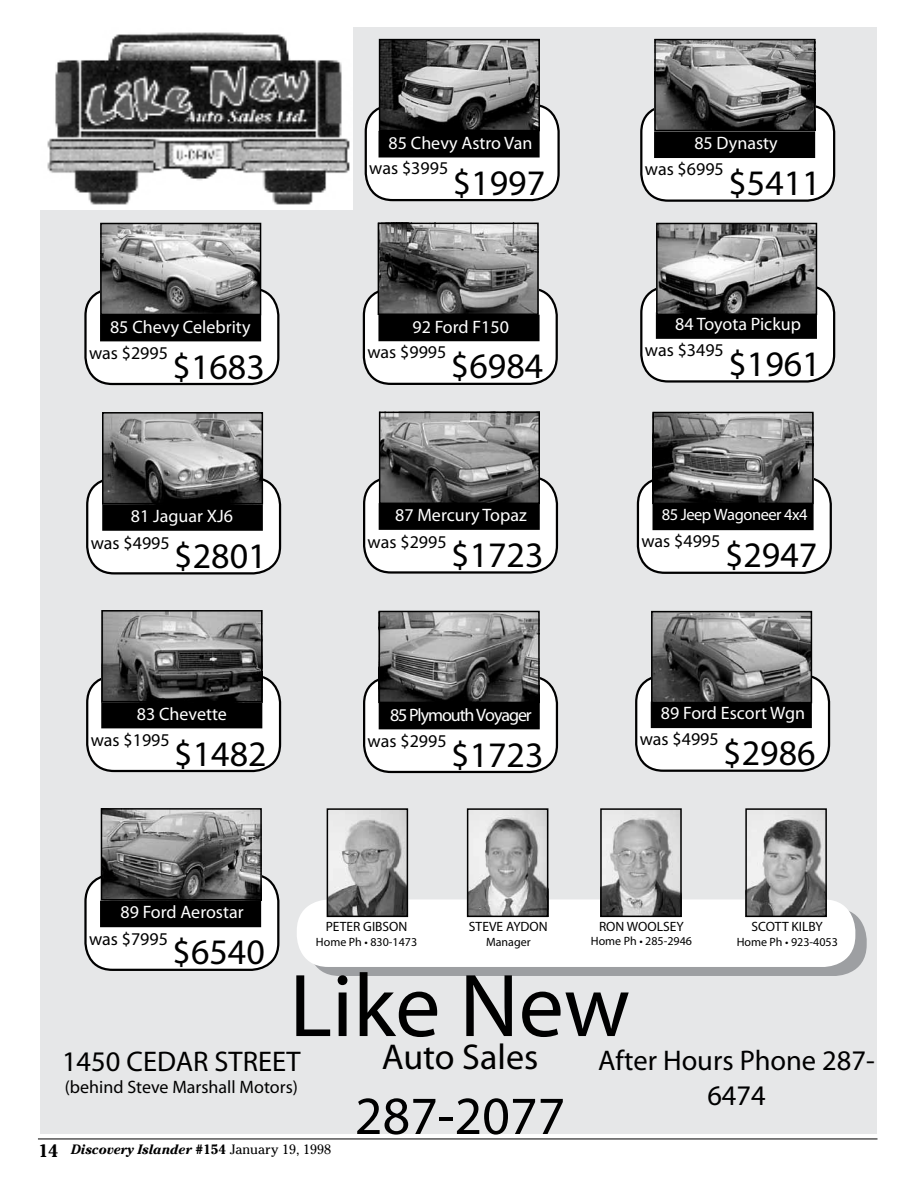
<style>
.page{position:relative;width:918px;height:1188px;background:#fff}
.page>*{position:absolute;margin:0;border:0;box-sizing:border-box;transform-origin:0 0}
.t1{font:90px "Myriad Pro";color:#000}
.t2{font:54px "Myriad Pro";color:#000}
.t3{font:36px "Myriad Pro";color:#000}
.t4{font:28.5px/34.2px "Myriad Pro";color:#000;text-align:center}
.t5{font:18px "Myriad Pro";color:#fff}
.t6{font:18px "Myriad Pro";color:#000}
.t7{font:18px "Myriad Pro";letter-spacing:-.06em;color:#fff}
.t8{font:16.5px "Myriad Pro";letter-spacing:-.03em;color:#fff}
.t9{font:13.5px "Myriad Pro";color:#000}
.t10{font:italic 700 13.5px "Cheltenham";letter-spacing:-.01em;color:#000}
.t11{font:12px "Myriad Pro";color:#000}
.s1{font-style:normal;font-size:18px}
.s2{font-style:normal}
.s3{font-weight:400;font-style:normal}
</style>
<div class="page">
<hr style="left:38px;top:1139px;width:840px;height:1px;background:#000">
<div style="left:40px;top:27px;width:838px;height:1107px;background:#e6e7e8"></div>
<div style="left:308px;top:908px;width:559px;height:68px;background:#9d9fa2;border-radius:32px"></div>
<div style="left:366px;top:105px;width:193px;height:95px;background:#fff;border-radius:27px"></div>
<div style="left:365px;top:104px;width:195px;height:97px;border:2px solid #000;border-radius:27px"></div>
<div style="left:380px;top:132px;width:158px;height:24px;background:#000"></div>
<div style="left:379px;top:131px;width:161px;height:27px;border:2px solid #000"></div>
<img style="left:382px;top:42px;width:155px;height:86px">
<div style="left:379px;top:39px;width:161px;height:92px;border:2px solid #000"></div>
<div style="left:87px;top:676px;width:193px;height:95px;background:#fff;border-radius:27px"></div>
<div style="left:86px;top:675px;width:195px;height:97px;border:2px solid #000;border-radius:27px"></div>
<div style="left:102px;top:703px;width:159px;height:24px;background:#000"></div>
<div style="left:101px;top:702px;width:161px;height:26px;border:2px solid #000"></div>
<img style="left:104px;top:613px;width:155px;height:86px">
<div style="left:101px;top:610px;width:161px;height:92px;border:2px solid #000"></div>
<div style="left:641px;top:105px;width:193px;height:96px;background:#fff;border-radius:27px"></div>
<div style="left:640px;top:104px;width:195px;height:98px;border:2px solid #000;border-radius:27px"></div>
<div style="left:655px;top:133px;width:159px;height:24px;background:#000"></div>
<div style="left:654px;top:131px;width:161px;height:27px;border:2px solid #000"></div>
<img style="left:657px;top:42px;width:155px;height:86px">
<div style="left:654px;top:39px;width:161px;height:92px;border:2px solid #000"></div>
<div style="left:87px;top:478px;width:193px;height:95px;background:#fff;border-radius:27px"></div>
<div style="left:86px;top:477px;width:195px;height:97px;border:2px solid #000;border-radius:27px"></div>
<div style="left:103px;top:505px;width:159px;height:25px;background:#000"></div>
<div style="left:102px;top:504px;width:161px;height:27px;border:2px solid #000"></div>
<img style="left:105px;top:415px;width:155px;height:86px">
<div style="left:102px;top:412px;width:161px;height:92px;border:2px solid #000"></div>
<div style="left:86px;top:289px;width:192px;height:95px;background:#fff;border-radius:27px"></div>
<div style="left:84px;top:288px;width:195px;height:97px;border:2px solid #000;border-radius:27px"></div>
<div style="left:101px;top:316px;width:159px;height:24px;background:#000"></div>
<div style="left:100px;top:315px;width:161px;height:26px;border:2px solid #000"></div>
<img style="left:103px;top:226px;width:155px;height:86px">
<div style="left:100px;top:223px;width:161px;height:92px;border:2px solid #000"></div>
<div style="left:636px;top:675px;width:193px;height:96px;background:#fff;border-radius:27px"></div>
<div style="left:635px;top:674px;width:195px;height:98px;border:2px solid #000;border-radius:27px"></div>
<div style="left:652px;top:703px;width:159px;height:24px;background:#000"></div>
<div style="left:651px;top:702px;width:161px;height:26px;border:2px solid #000"></div>
<img style="left:654px;top:614px;width:155px;height:86px">
<div style="left:651px;top:611px;width:161px;height:92px;border:2px solid #000"></div>
<div style="left:86px;top:875px;width:192px;height:95px;background:#fff;border-radius:27px"></div>
<div style="left:84px;top:873px;width:195px;height:98px;border:2px solid #000;border-radius:27px"></div>
<div style="left:101px;top:902px;width:159px;height:24px;background:#000"></div>
<div style="left:100px;top:901px;width:161px;height:26px;border:2px solid #000"></div>
<img style="left:104px;top:811px;width:155px;height:87px">
<div style="left:101px;top:808px;width:161px;height:93px;border:2px solid #000"></div>
<div style="left:364px;top:289px;width:193px;height:95px;background:#fff;border-radius:27px"></div>
<div style="left:363px;top:287px;width:195px;height:98px;border:2px solid #000;border-radius:27px"></div>
<div style="left:380px;top:316px;width:158px;height:24px;background:#000"></div>
<div style="left:378px;top:315px;width:162px;height:26px;border:2px solid #000"></div>
<img style="left:381px;top:226px;width:155px;height:86px">
<div style="left:378px;top:223px;width:161px;height:92px;border:2px solid #000"></div>
<div style="left:364px;top:477px;width:193px;height:95px;background:#fff;border-radius:27px"></div>
<div style="left:363px;top:476px;width:195px;height:98px;border:2px solid #000;border-radius:27px"></div>
<div style="left:380px;top:504px;width:159px;height:25px;background:#000"></div>
<div style="left:379px;top:503px;width:161px;height:27px;border:2px solid #000"></div>
<img style="left:382px;top:415px;width:155px;height:86px">
<div style="left:379px;top:412px;width:161px;height:92px;border:2px solid #000"></div>
<div style="left:364px;top:677px;width:193px;height:95px;background:#fff;border-radius:27px"></div>
<div style="left:363px;top:676px;width:195px;height:97px;border:2px solid #000;border-radius:27px"></div>
<div style="left:380px;top:704px;width:159px;height:24px;background:#000"></div>
<div style="left:379px;top:703px;width:161px;height:26px;border:2px solid #000"></div>
<img style="left:382px;top:614px;width:155px;height:86px">
<div style="left:379px;top:611px;width:161px;height:92px;border:2px solid #000"></div>
<div style="left:638px;top:478px;width:193px;height:95px;background:#fff;border-radius:27px"></div>
<div style="left:637px;top:476px;width:195px;height:98px;border:2px solid #000;border-radius:27px"></div>
<div style="left:654px;top:505px;width:158px;height:24px;background:#000"></div>
<div style="left:652px;top:504px;width:162px;height:26px;border:2px solid #000"></div>
<img style="left:655px;top:415px;width:156px;height:86px">
<div style="left:652px;top:412px;width:162px;height:92px;border:2px solid #000"></div>
<div style="left:641px;top:286px;width:193px;height:95px;background:#fff;border-radius:27px"></div>
<div style="left:640px;top:285px;width:195px;height:98px;border:2px solid #000;border-radius:27px"></div>
<div style="left:657px;top:313px;width:159px;height:25px;background:#000"></div>
<div style="left:656px;top:312px;width:161px;height:27px;border:2px solid #000"></div>
<img style="left:659px;top:226px;width:155px;height:86px">
<div style="left:656px;top:223px;width:161px;height:92px;border:2px solid #000"></div>
<div style="left:297px;top:899px;width:558px;height:68px;background:#fff;border-radius:32px"></div>
<img style="left:41px;top:27px;width:312px;height:182px">
<img style="left:330px;top:811px;width:75px;height:103px">
<div style="left:327px;top:808px;width:81px;height:109px;border:2px solid #000"></div>
<img style="left:603px;top:811px;width:76px;height:103px">
<div style="left:600px;top:808px;width:82px;height:109px;border:2px solid #000"></div>
<img style="left:748px;top:811px;width:76px;height:103px">
<div style="left:745px;top:808px;width:82px;height:109px;border:2px solid #000"></div>
<img style="left:470px;top:811px;width:75px;height:103px">
<div style="left:467px;top:808px;width:81px;height:109px;border:2px solid #000"></div>
<p class="t5" style="left:389px;top:132px;width:145px">85 Chevy Astro Van</p>
<p class="t5" style="left:694px;top:132px;width:85px">85 Dynasty</p>
<p class="t6" style="left:369px;top:157px;width:80px">was $3995</p>
<h3 class="t3" style="left:453px;top:160px;width:94px">$1997</h3>
<p class="t6" style="left:645px;top:158px;width:80px">was $6995</p>
<h3 class="t3" style="left:728px;top:161px;width:94px">$5411</h3>
<p class="t5" style="left:110px;top:316px;width:142px">85 Chevy Celebrity</p>
<p class="t5" style="left:412px;top:315px;width:98px">92 Ford F150</p>
<p class="t5" style="left:675px;top:313px;width:127px">84 Toyota Pickup</p>
<p class="t6" style="left:89px;top:342px;width:80px">was $2995</p>
<h3 class="t3" style="left:173px;top:344px;width:94px">$1683</h3>
<p class="t6" style="left:367px;top:341px;width:80px">was $9995</p>
<h3 class="t3" style="left:451px;top:344px;width:94px">$6984</h3>
<p class="t6" style="left:645px;top:338px;width:80px">was $3495</p>
<h3 class="t3" style="left:728px;top:342px;width:94px">$1961</h3>
<p class="t5" style="left:131px;top:505px;width:104px">81 Jaguar XJ6</p>
<p class="t5" style="left:395px;top:504px;width:133px">87 Mercury Topaz</p>
<p class="t8" style="left:662px;top:505px;width:147px">85 Jeep Wagoneer 4x4</p>
<p class="t6" style="left:91px;top:531px;width:80px">was $4995</p>
<h3 class="t3" style="left:174px;top:534px;width:94px">$2801</h3>
<p class="t6" style="left:368px;top:531px;width:80px">was $2995</p>
<h3 class="t3" style="left:451px;top:533px;width:94px">$1723</h3>
<p class="t6" style="left:641px;top:530px;width:80px">was $4995</p>
<h3 class="t3" style="left:725px;top:533px;width:94px">$2947</h3>
<p class="t5" style="left:137px;top:703px;width:92px">83 Chevette</p>
<p class="t7" style="left:390px;top:703px;width:143px">85 Plymouth Voyager</p>
<p class="t5" style="left:661px;top:702px;width:146px">89 Ford Escort Wgn</p>
<p class="t6" style="left:91px;top:729px;width:80px">was $1995</p>
<h3 class="t3" style="left:174px;top:731px;width:94px">$1482</h3>
<p class="t6" style="left:368px;top:730px;width:80px">was $2995</p>
<h3 class="t3" style="left:451px;top:732px;width:94px">$1723</h3>
<p class="t6" style="left:640px;top:728px;width:80px">was $4995</p>
<h3 class="t3" style="left:723px;top:731px;width:94px">$2986</h3>
<p class="t5" style="left:120px;top:901px;width:125px">89 Ford Aerostar</p>
<p class="t6" style="left:89px;top:928px;width:80px">was $7995</p>
<h3 class="t3" style="left:173px;top:930px;width:94px">$6540</h3>
<p class="t9" style="left:326px;top:918px;width:83px">PETER GIBSON</p>
<p class="t11" style="left:316px;top:934px;width:103px">Home Ph • 830-1473</p>
<p class="t9" style="left:469px;top:918px;width:80px">STEVE AYDON</p>
<p class="t11" style="left:486px;top:934px;width:46px">Manager</p>
<p class="t9" style="left:599px;top:918px;width:86px">RON WOOLSEY</p>
<p class="t11" style="left:591px;top:934px;width:103px">Home Ph • 285-2946</p>
<p class="t9" style="left:752px;top:918px;width:73px">SCOTT KILBY</p>
<p class="t11" style="left:737px;top:934px;width:103px">Home Ph • 923-4053</p>
<h1 class="t1" style="left:290px;top:950px;width:342px">Like New</h1>
<h3 class="t3" style="left:382px;top:1035px;width:158px">Auto Sales</h3>
<h2 class="t2" style="left:355px;top:1083px;width:212px">287-2077</h2>
<h3 class="t4" style="left:598px;top:1043px;width:278px">After Hours Phone 287-<br>6474</h3>
<h3 class="t4" style="left:62px;top:1044px;width:240px">1450 CEDAR STREET</h3>
<p class="t6" style="left:65px;top:1076px;width:235px">(behind Steve Marshall Motors)</p>
<p class="t10" style="left:38px;top:1142px;width:295px"><span class="s1">14</span> Discovery Islander <span class="s2">#154</span> <span class="s3">January 19, 1998</span></p>
</div>
